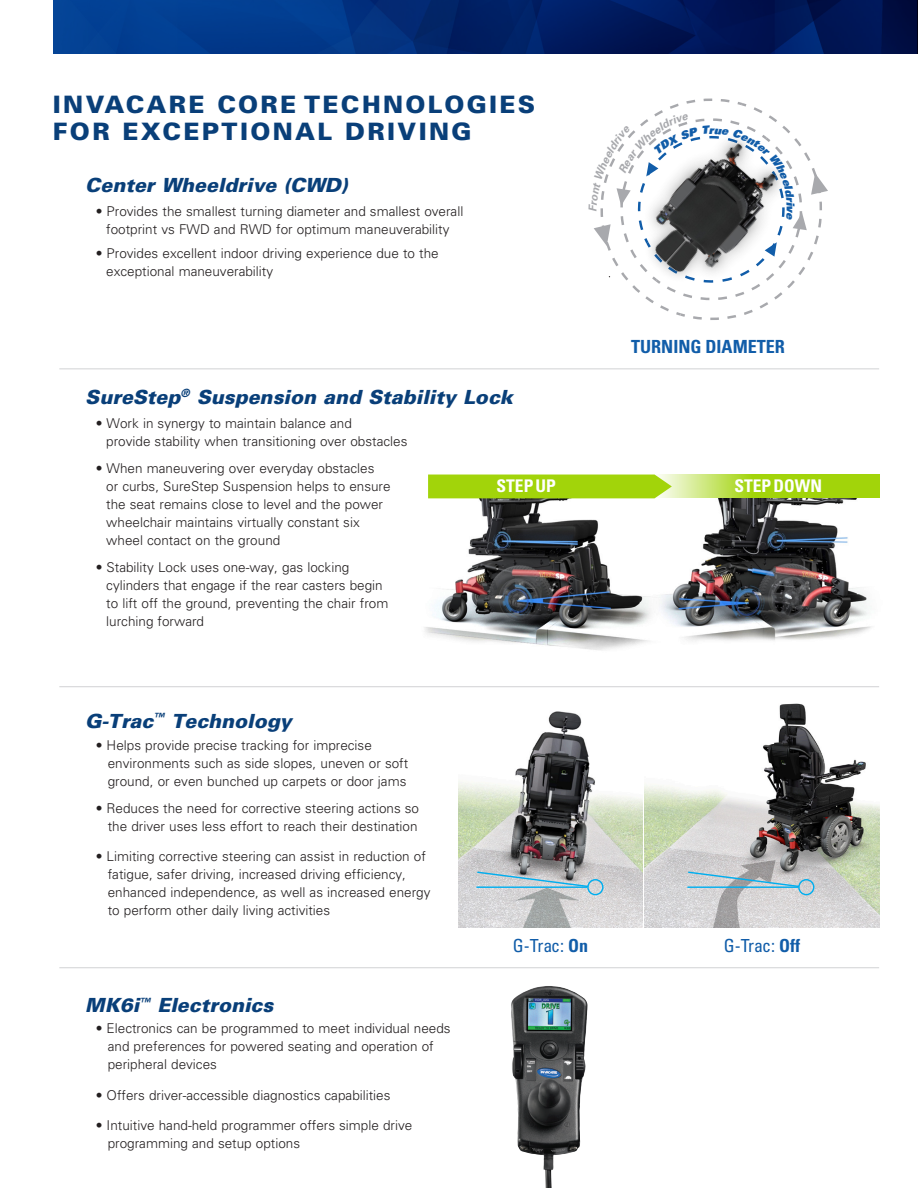
<style>
.page{position:relative;width:918px;height:1188px;background:#fff}
.page>*{position:absolute;margin:0;border:0;box-sizing:border-box;transform-origin:0 0}
.t1{font:900 24px/27px "Univers";letter-spacing:.1em;color:#093f79}
.t2{font:italic 900 19.5px "Univers";color:#093f79}
.t3{font:700 condensed 18.15px "Univers";color:#115da9}
.t4{font:condensed 18px "Univers";letter-spacing:-.06em;color:#115da9}
.t5{font:700 condensed 17.4px "Univers";color:#fff}
.t6{font:300 13.5px/18px "Univers";color:#231f20}
.t7{font:italic 900 11.1px "Univers";color:#115da9}
.s1{font-weight:700}
</style>
<div class="page">
<img style="left:511px;top:986px;width:77px;height:184px">
<img style="left:545px;top:1170px;width:7px;height:18px">
<img style="left:53px;top:0;width:865px;height:54px">
<img style="left:459px;top:711px;width:183px;height:217px">
<img style="left:645px;top:703px;width:234px;height:225px">
<div style="left:587px;top:879px;width:17px;height:16px;border:1px solid #00aeef;border-radius:50%"></div>
<svg style="left:476px;top:871px;width:114px;height:17px;background:#a4bfcb"></svg>
<div style="left:798px;top:879px;width:16px;height:16px;border:1px solid #00aeef;border-radius:50%"></div>
<svg style="left:687px;top:871px;width:114px;height:17px;background:#a4bfca"></svg>
<hr style="left:59px;top:686px;width:820px;height:1px;background:#d1d2d4">
<hr style="left:59px;top:368px;width:820px;height:1px;background:#d1d2d4">
<hr style="left:59px;top:967px;width:820px;height:1px;background:#d1d2d4">
<img style="left:424px;top:498px;width:213px;height:152px">
<img style="left:633px;top:498px;width:238px;height:146px">
<svg style="left:672px;top:474px;width:207px;height:24px;background:#b0da30"></svg>
<svg style="left:428px;top:474px;width:244px;height:24px;background:#a6d616"></svg>
<svg style="left:594px;top:98px;width:234px;height:222px"></svg>
<h1 class="t1" style="left:53px;top:91px;width:484px">INVACARE CORE TECHNOLOGIES<br>FOR EXCEPTIONAL DRIVING</h1>
<h2 class="t2" style="left:85px;top:173px;width:264px">Center Wheeldrive (CWD)</h2>
<p class="t6" style="left:96px;top:202px;width:369px;text-align:center">• Provides the smallest turning diameter and smallest overall footprint vs FWD and RWD for optimum maneuverability</p>
<p class="t6" style="left:106px;top:245px;width:334px;text-indent:-11px">• Provides excellent indoor driving experience due to the exceptional maneuverability</p>
<p class="t7" style="left:709px;top:122px;width:6px">r</p>
<p class="t7" style="left:798px;top:205px;width:10px;rotate:90deg">v</p>
<h3 class="t3" style="left:631px;top:336px;width:155px">TURNING DIAMETER</h3>
<h2 class="t2" style="left:85px;top:385px;width:429px">SureStep<sup>®</sup> Suspension and Stability Lock</h2>
<p class="t6" style="left:106px;top:414px;width:303px;text-indent:-11px">• Work in synergy to maintain balance and<br>provide stability when transitioning over obstacles</p>
<p class="t6" style="left:106px;top:459px;width:286px;text-indent:-11px">• When maneuvering over everyday obstacles<br>or curbs, SureStep Suspension helps to ensure the seat remains close to level and the power wheelchair maintains virtually constant six wheel contact on the ground</p>
<p class="t6" style="left:106px;top:558px;width:284px;text-indent:-11px">• Stability Lock uses one-way, gas locking cylinders that engage if the rear casters begin to lift off the ground, preventing the chair from lurching forward</p>
<p class="t5" style="left:497px;top:475px;width:61px">STEPUP</p>
<p class="t5" style="left:734px;top:475px;width:89px">STEPDOWN</p>
<h2 class="t2" style="left:85px;top:709px;width:208px">G-Trac<sup>™</sup> Technology</h2>
<p class="t6" style="left:108px;top:736px;width:302px;text-indent:-12px">• Helps provide precise tracking for imprecise environments such as side slopes, uneven or soft ground, or even bunched up carpets or door jams</p>
<p class="t6" style="left:96px;top:799px;width:325px;text-align:right">• Reduces the need for corrective steering actions so the driver uses less effort to reach their destination</p>
<p class="t6" style="left:108px;top:848px;width:324px;text-indent:-12px">• Limiting corrective steering can assist in reduction of fatigue, safer driving, increased driving efficiency, enhanced independence, as well as increased energy to perform other daily living activities</p>
<h2 class="t2" style="left:85px;top:993px;width:190px">MK6i<sup>™</sup> Electronics</h2>
<p class="t6" style="left:108px;top:1020px;width:344px;text-indent:-12px">• Electronics can be programmed to meet individual needs and preferences for powered seating and operation of peripheral devices</p>
<p class="t6" style="left:96px;top:1086px;width:296px">• Offers driver-accessible diagnostics capabilities</p>
<p class="t6" style="left:108px;top:1116px;width:306px;text-indent:-12px">• Intuitive hand-held programmer offers simple drive programming and setup options</p>
<h3 class="t4" style="left:513px;top:934px;width:77px">G-Trac: <span class="s1">On</span></h3>
<h3 class="t4" style="left:724px;top:934px;width:78px">G-Trac: <span class="s1">Off</span></h3>
</div>
